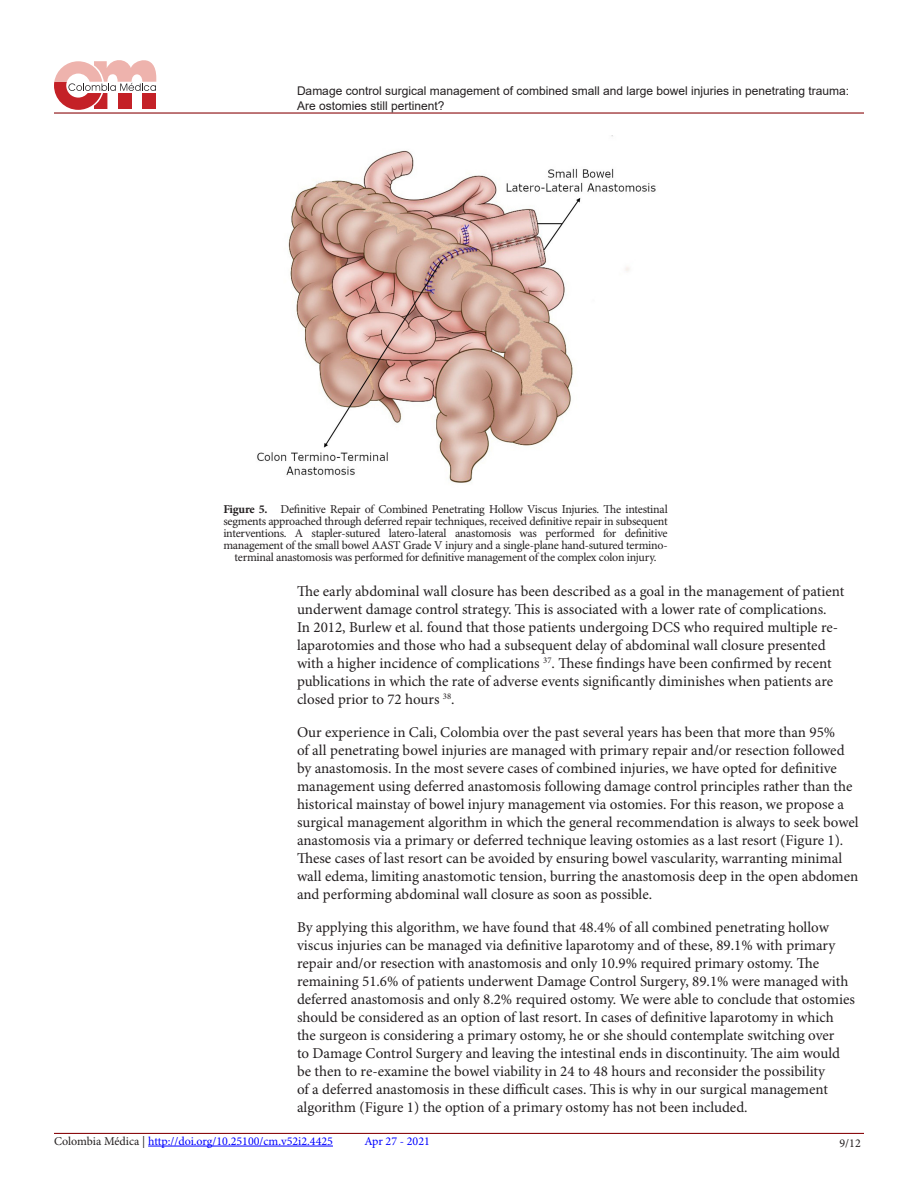
<style>
.page{position:relative;width:918px;height:1188px;background:#fff}
.page>*{position:absolute;margin:0;border:0;box-sizing:border-box;transform-origin:0 0}
.t1{font:15px/18px "Minion Pro";color:#231f20}
.t2{font:12px/12px "Minion Pro";letter-spacing:-.025em;color:#231f20;text-align:center}
.t3{font:12px/15px "Arial";color:#231f20}
.t4{font:12px "Minion Pro";color:#00f}
.s1{font-weight:700}
.s2{color:#231f20}
</style>
<div class="page">
<hr style="left:54px;top:112px;width:810px;height:2px;background:#8b0d10">
<hr style="left:54px;top:1133px;width:810px;height:1px;background:#8b0d10">
<hr style="left:148px;top:1146px;width:185px;height:1px;background:#00f">
<svg style="left:54px;top:60px;width:102px;height:50px"></svg>
<img style="left:257px;top:135px;width:399px;height:348px">
<p class="t3" style="left:297px;top:83px;width:554px">Damage control surgical management of combined small and large bowel injuries in penetrating trauma:<br>Are ostomies still pertinent?</p>
<p class="t2" style="left:223px;top:504px;width:446px"><span class="s1">Figure 5.</span> Definitive Repair of Combined Penetrating Hollow Viscus Injuries. The intestinal segments approached through deferred repair techniques, received definitive repair in subsequent interventions. A stapler-sutured latero-lateral anastomosis was performed for definitive management of the small bowel AAST Grade V injury and a single-plane hand-sutured termino&shy;terminal anastomosis was performed for definitive management of the complex colon injury.</p>
<p class="t1" style="left:297px;top:583px;width:549px">The early abdominal wall closure has been described as a goal in the management of patient underwent damage control strategy. This is associated with a lower rate of complications.<br>In 2012, Burlew et al. found that those patients undergoing DCS who required multiple re&shy;laparotomies and those who had a subsequent delay of abdominal wall closure presented with a higher incidence of complications <sup>37</sup>. These findings have been confirmed by recent publications in which the rate of adverse events significantly diminishes when patients are closed prior to 72 hours <sup>38</sup>.</p>
<p class="t1" style="left:297px;top:724px;width:563px">Our experience in Cali, Colombia over the past several years has been that more than 95%<br>of all penetrating bowel injuries are managed with primary repair and/or resection followed by anastomosis. In the most severe cases of combined injuries, we have opted for definitive management using deferred anastomosis following damage control principles rather than the historical mainstay of bowel injury management via ostomies. For this reason, we propose a surgical management algorithm in which the general recommendation is always to seek bowel anastomosis via a primary or deferred technique leaving ostomies as a last resort (Figure 1).<br>These cases of last resort can be avoided by ensuring bowel vascularity, warranting minimal wall edema, limiting anastomotic tension, burring the anastomosis deep in the open abdomen and performing abdominal wall closure as soon as possible.</p>
<p class="t1" style="left:297px;top:919px;width:559px">By applying this algorithm, we have found that 48.4% of all combined penetrating hollow viscus injuries can be managed via definitive laparotomy and of these, 89.1% with primary repair and/or resection with anastomosis and only 10.9% required primary ostomy. The remaining 51.6% of patients underwent Damage Control Surgery, 89.1% were managed with deferred anastomosis and only 8.2% required ostomy. We were able to conclude that ostomies should be considered as an option of last resort. In cases of definitive laparotomy in which the surgeon is considering a primary ostomy, he or she should contemplate switching over<br>to Damage Control Surgery and leaving the intestinal ends in discontinuity. The aim would be then to re-examine the bowel viability in 24 to 48 hours and reconsider the possibility<br>of a deferred anastomosis in these difficult cases. This is why in our surgical management algorithm (Figure 1) the option of a primary ostomy has not been included.</p>
<p class="t4" style="left:54px;top:1134px;width:280px"><span class="s2">Colombia Médica |</span> http://doi.org/10.25100/cm.v52i2.4425</p>
<p class="t4" style="left:364px;top:1134px;width:67px">Apr 27 - 2021</p>
<p class="t2" style="left:840px;top:1138px;width:23px">9/12</p>
</div>
